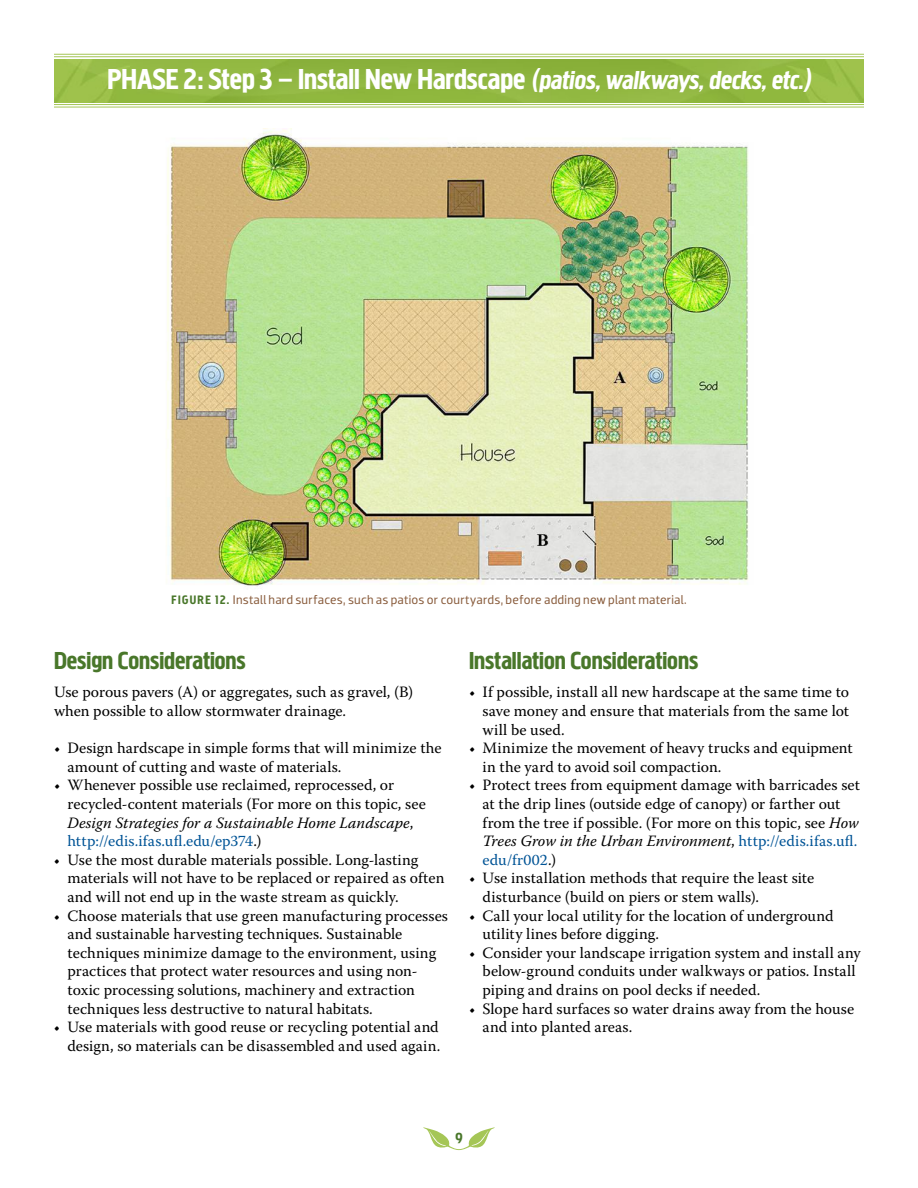
<style>
.page{position:relative;width:918px;height:1188px;background:#fff}
.page>*{position:absolute;margin:0;border:0;box-sizing:border-box;transform-origin:0 0}
.t1{font:30px "Megaphone";color:#fff}
.t2{font:25.5px "Megaphone";color:#49772a}
.t3{font:15.75px/18.6px "Warnock Pro";letter-spacing:.005em;color:#000}
.t4{font:15px "Megaphone";color:#49772a}
.t5{font:12.75px "Dobra";letter-spacing:.02em;color:#885b3b}
.s1{font-style:italic;font-size:27px}
.s2{font-family:"Megaphone";color:#49772a}
.s3{font-style:italic}
.s4{color:#005496}
</style>
<div class="page">
<img style="left:54px;top:59px;width:810px;height:43px">
<svg style="left:423px;top:1127px;width:72px;height:23px"></svg>
<hr style="left:54px;top:104px;width:810px;height:1px;background:#a5c656">
<hr style="left:54px;top:107px;width:810px;height:1px;background:#a5c656">
<hr style="left:54px;top:54px;width:810px;height:1px;background:#a5c656">
<hr style="left:54px;top:56px;width:810px;height:1px;background:#a5c656">
<img style="left:166px;top:129px;width:583px;height:458px">
<h1 class="t1" style="left:107px;top:61px;width:705px">PHASE 2: Step 3 – Install New Hardscape <span class="s1">(patios, walkways, decks, etc.)</span></h1>
<p class="t5" style="left:172px;top:593px;width:517px"><span class="s2">Figure 12.</span> Install hard surfaces, such as patios or courtyards, before adding new plant material.</p>
<h2 class="t2" style="left:54px;top:645px;width:193px">Design Considerations</h2>
<p class="t3" style="left:54px;top:683px;width:361px">Use porous pavers (A) or aggregates, such as gravel, (B) when possible to allow stormwater drainage.</p>
<p class="t3" style="left:67px;top:739px;width:376px;text-indent:-13px">• Design hardscape in simple forms that will minimize the amount of cutting and waste of materials.</p>
<p class="t3" style="left:67px;top:776px;width:360px;text-indent:-13px">• Whenever possible use reclaimed, reprocessed, or recycled-content materials (For more on this topic, see <span class="s3">Design Strategies for a Sustainable Home Landscape</span>, <span class="s4">http://edis.ifas.ufl.edu/ep374</span>.)</p>
<p class="t3" style="left:67px;top:850px;width:378px;text-indent:-13px">• Use the most durable materials possible. Long-lasting materials will not have to be replaced or repaired as often and will not end up in the waste stream as quickly.</p>
<p class="t3" style="left:67px;top:906px;width:382px;text-indent:-13px">• Choose materials that use green manufacturing processes and sustainable harvesting techniques. Sustainable techniques minimize damage to the environment, using practices that protect water resources and using non&shy;toxic processing solutions, machinery and extraction techniques less destructive to natural habitats.</p>
<p class="t3" style="left:54px;top:1018px;width:388px;text-align:right">• Use materials with good reuse or recycling potential and design, so materials can be disassembled and used again.</p>
<h2 class="t2" style="left:469px;top:645px;width:231px">Installation Considerations</h2>
<p class="t3" style="left:483px;top:683px;width:368px;text-align:justify;text-indent:-13px">• If possible, install all new hardscape at the same time to save money and ensure that materials from the same lot will be used.</p>
<p class="t3" style="left:483px;top:739px;width:372px;text-indent:-13px">• Minimize the movement of heavy trucks and equipment in the yard to avoid soil compaction.</p>
<p class="t3" style="left:483px;top:776px;width:379px;text-indent:-13px">• Protect trees from equipment damage with barricades set at the drip lines (outside edge of canopy) or farther out from the tree if possible. (For more on this topic, see <span class="s3">How Trees Grow in the Urban Environment</span>, <span class="s4">http://edis.ifas.ufl. edu/fr002</span>.)</p>
<p class="t3" style="left:483px;top:869px;width:333px;text-indent:-13px">• Use installation methods that require the least site disturbance (build on piers or stem walls).</p>
<p class="t3" style="left:483px;top:906px;width:352px;text-indent:-13px">• Call your local utility for the location of underground utility lines before digging.</p>
<p class="t3" style="left:483px;top:943px;width:380px;text-indent:-13px">• Consider your landscape irrigation system and install any below-ground conduits under walkways or patios. Install piping and drains on pool decks if needed.</p>
<p class="t3" style="left:483px;top:999px;width:373px;text-indent:-13px">• Slope hard surfaces so water drains away from the house and into planted areas.</p>
<p class="t4" style="left:455px;top:1129px;width:9px">9</p>
</div>
